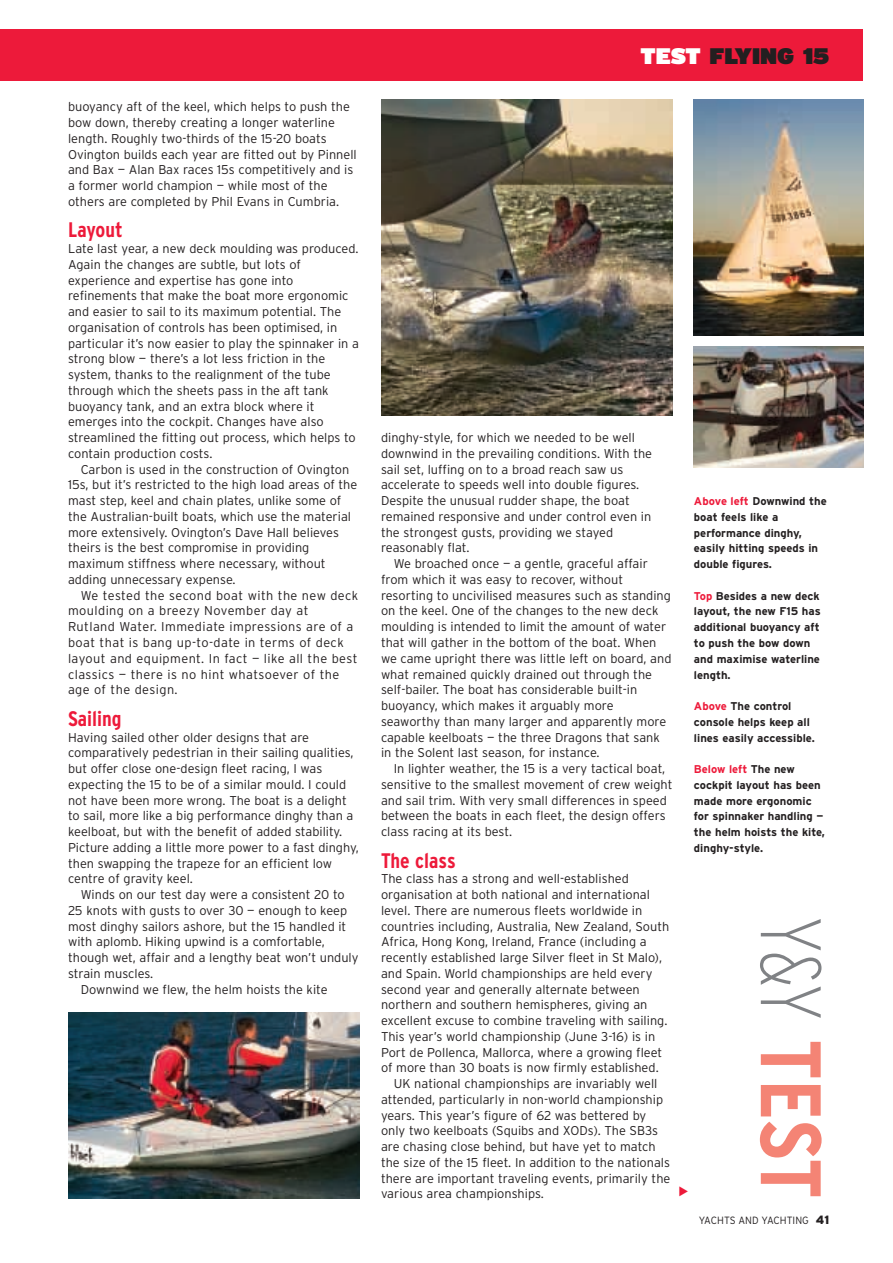
<style>
.page{position:relative;width:893px;height:1263px;background:#fff}
.page>*{position:absolute;margin:0;border:0;box-sizing:border-box;transform-origin:0 0}
.t1{font:700 condensed 85.5px "Interstate";color:#f48475}
.t2{font:900 22.5px "Interstate";color:#231f20}
.t3{font:700 condensed 21px "Interstate";color:#ed1a3a}
.t4{font:300 12.75px/15.8px "Interstate";color:#231f20}
.t5{font:300 12.75px/15.8px "Interstate";letter-spacing:.03em;color:#231f20}
.t6{font:700 11.25px/15.8px "Interstate";color:#231f20}
.t7{font:300 10.5px "Interstate";color:#231f20;scale:.95 1}
.s1{color:#fff}
.s2{color:#ed1a3a}
.s3{font-weight:200;color:#808285}
.s4{font-weight:900;font-size:12px}
</style>
<div class="page">
<div style="left:0;top:30px;width:863px;height:51px;background:#ed1a3a"></div>
<img style="left:381px;top:100px;width:292px;height:316px">
<img style="left:694px;top:100px;width:169px;height:236px">
<img style="left:694px;top:346px;width:169px;height:122px">
<img style="left:68px;top:1012px;width:291px;height:186px">
<p class="t4" style="left:68px;top:99px;width:290px">buoyancy aft of the keel, which helps to push the bow down, thereby creating a longer waterline length. Roughly two-thirds of the 15-20 boats Ovington builds each year are fitted out by Pinnell and Bax — Alan Bax races 15s competitively and is a former world champion — while most of the others are completed by Phil Evans in Cumbria.</p>
<h3 class="t3" style="left:68px;top:218px;width:56px">Layout</h3>
<p class="t4" style="left:68px;top:241px;width:292px">Late last year, a new deck moulding was produced.<br>Again the changes are subtle, but lots of experience and expertise has gone into refinements that make the boat more ergonomic and easier to sail to its maximum potential. The organisation of controls has been optimised, in particular it’s now easier to play the spinnaker in a strong blow — there’s a lot less friction in the system, thanks to the realignment of the tube through which the sheets pass in the aft tank buoyancy tank, and an extra block where it emerges into the cockpit. Changes have also streamlined the fitting out process, which helps to contain production costs.</p>
<p class="t4" style="left:68px;top:461px;width:291px;text-indent:13px">Carbon is used in the construction of Ovington 15s, but it’s restricted to the high load areas of the mast step, keel and chain plates, unlike some of the Australian-built boats, which use the material more extensively. Ovington’s Dave Hall believes theirs is the best compromise in providing maximum stiffness where necessary, without adding unnecessary expense.</p>
<p class="t5" style="left:68px;top:587px;width:292px;text-indent:13px">We tested the second boat with the new deck moulding on a breezy November day at Rutland Water. Immediate impressions are of a boat that is bang up-to-date in terms of deck layout and equipment. In fact — like all the best classics — there is no hint whatsoever of the age of the design.</p>
<h3 class="t3" style="left:68px;top:706px;width:55px">Sailing</h3>
<p class="t4" style="left:68px;top:729px;width:292px">Having sailed other older designs that are comparatively pedestrian in their sailing qualities, but offer close one-design fleet racing, I was expecting the 15 to be of a similar mould. I could not have been more wrong. The boat is a delight to sail, more like a big performance dinghy than a keelboat, but with the benefit of added stability.<br>Picture adding a little more power to a fast dinghy, then swapping the trapeze for an efficient low centre of gravity keel.</p>
<p class="t4" style="left:81px;top:887px;width:265px">Winds on our test day were a consistent 20 to</p>
<p class="t4" style="left:68px;top:902px;width:281px">25 knots with gusts to over 30 — enough to keep</p>
<p class="t4" style="left:68px;top:918px;width:280px">most dinghy sailors ashore, but the 15 handled it</p>
<p class="t4" style="left:68px;top:934px;width:258px">with aplomb. Hiking upwind is a comfortable,</p>
<p class="t4" style="left:68px;top:950px;width:292px">though wet, affair and a lengthy beat won’t unduly</p>
<p class="t4" style="left:68px;top:965px;width:87px">strain muscles.</p>
<p class="t4" style="left:81px;top:981px;width:248px">Downwind we flew, the helm hoists the kite</p>
<h2 class="t2" style="left:640px;top:43px;width:190px"><span class="s1">TEST</span> FLYING 15</h2>
<p class="t4" style="left:381px;top:430px;width:273px">dinghy-style, for which we needed to be well downwind in the prevailing conditions. With the sail set, luffing on to a broad reach saw us accelerate to speeds well into double figures.<br>Despite the unusual rudder shape, the boat remained responsive and under control even in the strongest gusts, providing we stayed reasonably flat.</p>
<p class="t4" style="left:381px;top:556px;width:292px;text-indent:13px">We broached once — a gentle, graceful affair from which it was easy to recover, without resorting to uncivilised measures such as standing on the keel. One of the changes to the new deck moulding is intended to limit the amount of water that will gather in the bottom of the boat. When we came upright there was little left on board, and what remained quickly drained out through the self-bailer. The boat has considerable built-in buoyancy, which makes it arguably more seaworthy than many larger and apparently more capable keelboats — the three Dragons that sank in the Solent last season, for instance.</p>
<p class="t4" style="left:381px;top:761px;width:293px;text-indent:13px">In lighter weather, the 15 is a very tactical boat, sensitive to the smallest movement of crew weight and sail trim. With very small differences in speed between the boats in each fleet, the design offers class racing at its best.</p>
<h3 class="t3" style="left:381px;top:848px;width:76px">The class</h3>
<p class="t4" style="left:381px;top:871px;width:249px">The class has a strong and well-established</p>
<p class="t4" style="left:381px;top:887px;width:271px">organisation at both national and international</p>
<p class="t4" style="left:381px;top:902px;width:263px">level. There are numerous fleets worldwide in</p>
<p class="t4" style="left:381px;top:918px;width:290px">countries including, Australia, New Zealand, South</p>
<p class="t4" style="left:381px;top:934px;width:267px">Africa, Hong Kong, Ireland, France (including a</p>
<p class="t4" style="left:381px;top:950px;width:283px">recently established large Silver fleet in St Malo),</p>
<p class="t4" style="left:381px;top:965px;width:273px">and Spain. World championships are held every</p>
<p class="t4" style="left:381px;top:981px;width:260px">second year and generally alternate between</p>
<p class="t4" style="left:381px;top:997px;width:268px">northern and southern hemispheres, giving an</p>
<p class="t4" style="left:381px;top:1013px;width:288px">excellent excuse to combine traveling with sailing.</p>
<p class="t4" style="left:381px;top:1028px;width:276px">This year’s world championship (June 3-16) is in</p>
<p class="t4" style="left:381px;top:1044px;width:283px">Port de Pollenca, Mallorca, where a growing fleet</p>
<p class="t4" style="left:381px;top:1060px;width:279px">of more than 30 boats is now firmly established.</p>
<p class="t4" style="left:394px;top:1076px;width:265px">UK national championships are invariably well</p>
<p class="t4" style="left:381px;top:1091px;width:284px">attended, particularly in non-world championship</p>
<p class="t4" style="left:381px;top:1107px;width:267px">years. This year’s figure of 62 was bettered by</p>
<p class="t4" style="left:381px;top:1123px;width:279px">only two keelboats (Squibs and XODs). The SB3s</p>
<p class="t4" style="left:381px;top:1139px;width:276px">are chasing close behind, but have yet to match</p>
<p class="t4" style="left:381px;top:1154px;width:291px">the size of the 15 fleet. In addition to the nationals</p>
<p class="t4" style="left:381px;top:1170px;width:291px">there are important traveling events, primarily the</p>
<p class="t4" style="left:381px;top:1186px;width:164px">various area championships.</p>
<p class="t6" style="left:694px;top:493px;width:134px"><span class="s2">Above left</span> Downwind the boat feels like a performance dinghy, easily hitting speeds in double figures.</p>
<p class="t6" style="left:694px;top:588px;width:128px"><span class="s2">Top</span> Besides a new deck layout, the new F15 has additional buoyancy aft to push the bow down and maximise waterline length.</p>
<p class="t6" style="left:694px;top:698px;width:122px"><span class="s2">Above</span> The control console helps keep all lines easily accessible.</p>
<p class="t6" style="left:694px;top:761px;width:133px"><span class="s2">Below left</span> The new cockpit layout has been made more ergonomic for spinnaker handling — the helm hoists the kite, dinghy-style.</p>
<h1 class="t1" style="left:840px;top:916px;width:284px;rotate:90deg"><span class="s3">Y&amp;Y</span> TEST</h1>
<p class="t7" style="left:699px;top:1214px;width:139px">YACHTS AND YACHTING <span class="s4">41</span></p>
</div>
